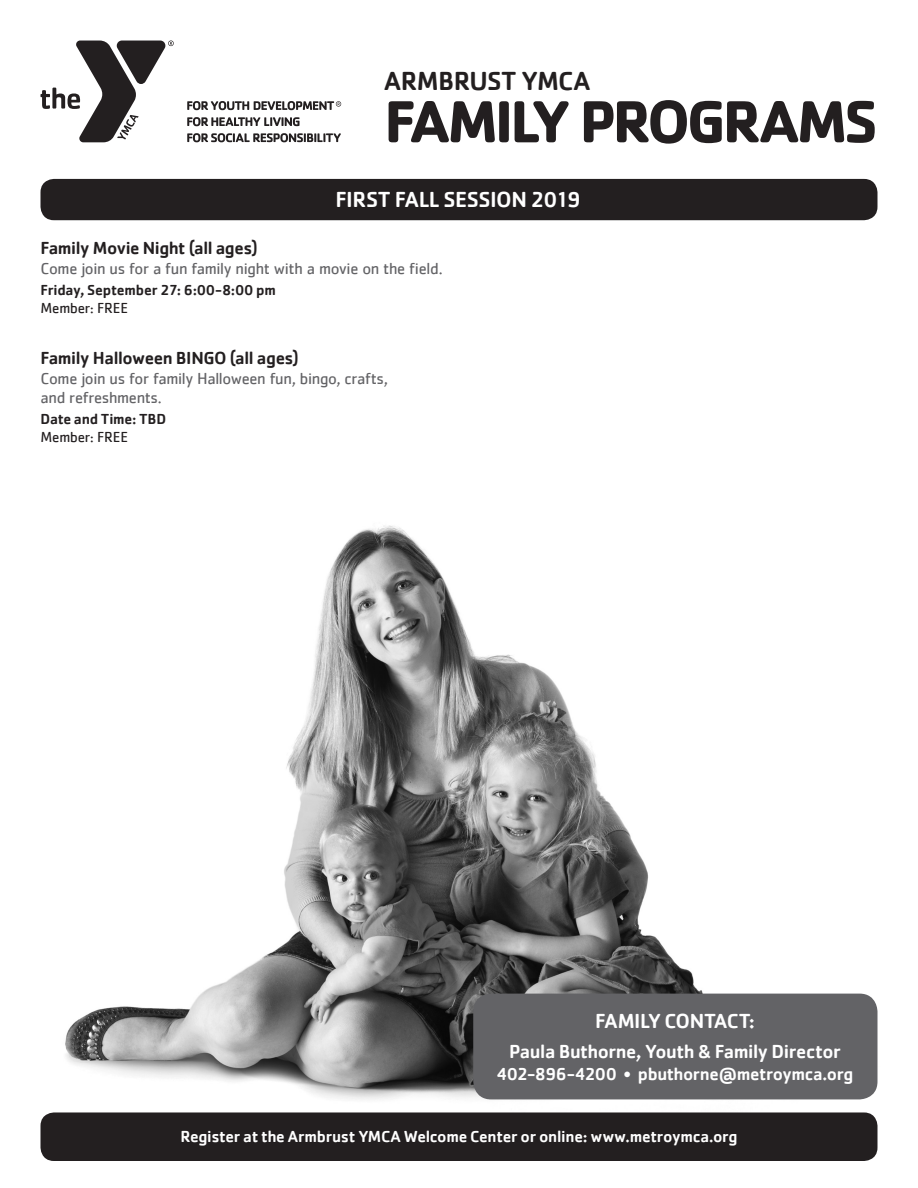
<style>
.page{position:relative;width:918px;height:1188px;background:#fff}
.page>*{position:absolute;margin:0;border:0;box-sizing:border-box;transform-origin:0 0}
.t1{font:700 61.5px "Cachet";letter-spacing:-.055em;color:#231f20}
.t2{font:500 27px "Cachet";letter-spacing:-.025em;color:#231f20}
.t3{font:500 22.5px "Cachet";letter-spacing:-.02em;color:#fff}
.t4{font:500 21px "Cachet";letter-spacing:-.02em;color:#fff}
.t5{font:500 19.5px "Cachet";letter-spacing:-.02em;color:#fff}
.t6{font:500 18px "Cachet";letter-spacing:-.02em;color:#231f20}
.t7{font:500 18px "Cachet";letter-spacing:-.025em;color:#fff}
.t8{font:16.5px "Cachet";letter-spacing:-.02em;color:#636366}
.t9{font:500 16.5px "Cachet";letter-spacing:-.02em;color:#fff}
.t10{font:500 15px "Cachet";letter-spacing:-.01em;color:#231f20}
.t11{font:15px "Cachet";letter-spacing:-.01em;color:#231f20}
</style>
<div class="page">
<img style="left:42px;top:525px;width:836px;height:636px">
<svg style="left:41px;top:40px;width:133px;height:102px"></svg>
<svg style="left:187px;top:117px;width:113px;height:9px"></svg>
<svg style="left:187px;top:133px;width:154px;height:9px"></svg>
<svg style="left:187px;top:101px;width:154px;height:9px"></svg>
<div style="left:40px;top:1112px;width:838px;height:49px;background:#231f20;border-radius:14px"></div>
<div style="left:40px;top:179px;width:838px;height:41px;background:#231f20;border-radius:14px"></div>
<div style="left:473px;top:994px;width:405px;height:105px;background:#636366;border-radius:18px"></div>
<p class="t2" style="left:384px;top:64px;width:208px">ARMBRUST YMCA</p>
<p class="t1" style="left:384px;top:82px;width:495px">FAMILY PROGRAMS</p>
<p class="t3" style="left:336px;top:186px;width:247px">FIRST FALL SESSION 2019</p>
<p class="t6" style="left:40px;top:237px;width:219px">Family Movie Night (all ages)</p>
<p class="t8" style="left:40px;top:259px;width:404px">Come join us for a fun family night with a movie on the field.</p>
<p class="t10" style="left:40px;top:281px;width:237px">Friday, September 27: 6:00-8:00 pm</p>
<p class="t11" style="left:40px;top:299px;width:89px">Member: FREE</p>
<p class="t6" style="left:40px;top:347px;width:260px">Family Halloween BINGO (all ages)</p>
<p class="t8" style="left:40px;top:369px;width:349px">Come join us for family Halloween fun, bingo, crafts,</p>
<p class="t8" style="left:40px;top:388px;width:123px">and refreshments.</p>
<p class="t10" style="left:40px;top:410px;width:127px">Date and Time: TBD</p>
<p class="t11" style="left:40px;top:429px;width:89px">Member: FREE</p>
<p class="t4" style="left:595px;top:1008px;width:161px">FAMILY CONTACT:</p>
<p class="t5" style="left:509px;top:1040px;width:333px">Paula Buthorne, Youth &amp; Family Director</p>
<p class="t7" style="left:497px;top:1063px;width:358px">402-896-4200 • pbuthorne@metroymca.org</p>
<p class="t9" style="left:180px;top:1127px;width:559px">Register at the Armbrust YMCA Welcome Center or online: www.metroymca.org</p>
</div>
